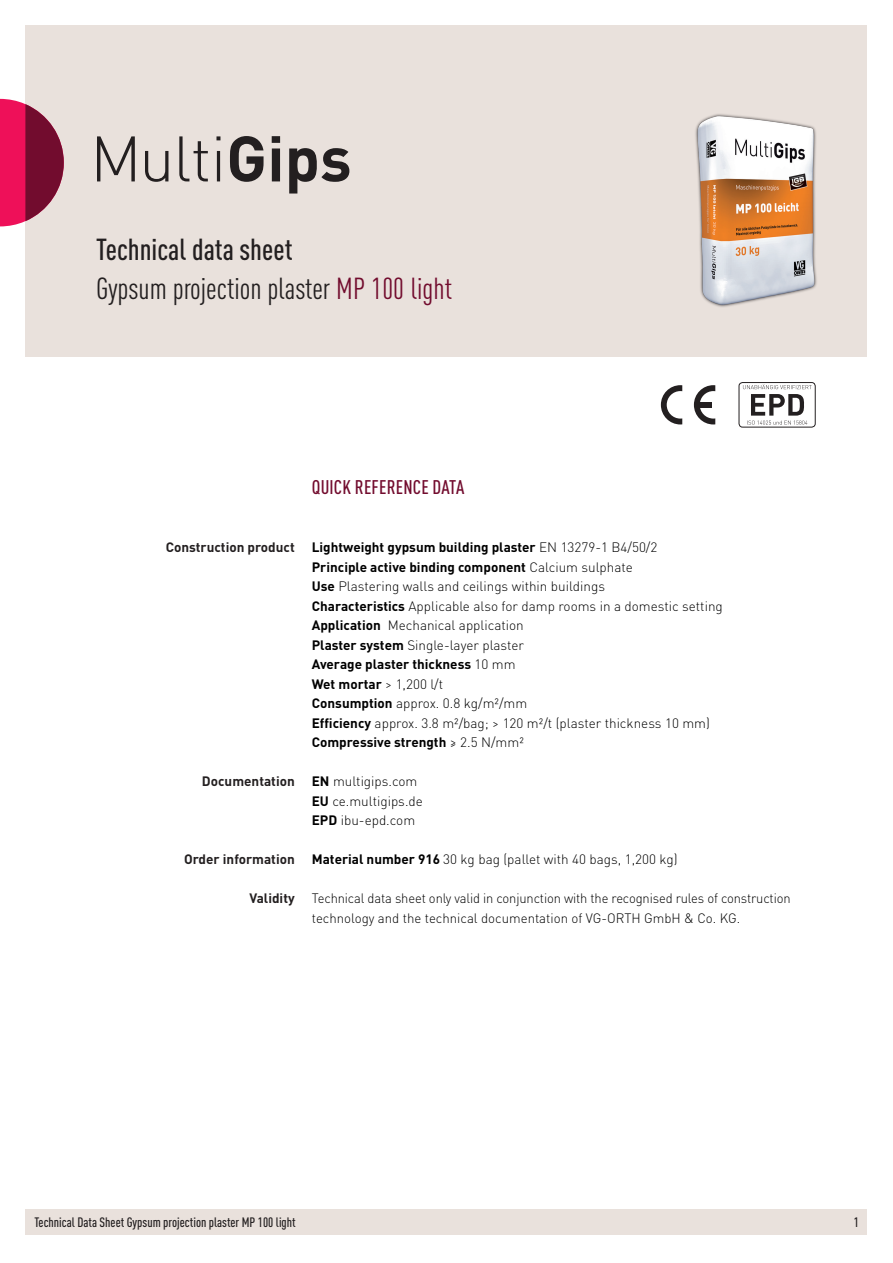
<style>
.page{position:relative;width:893px;height:1263px;background:#fff}
.page>*{position:absolute;margin:0;border:0;box-sizing:border-box;transform-origin:0 0}
.t1{font:condensed 30px/39px "DIN Pro";color:#231f20}
.t2{font:500 condensed 19.5px "DIN Pro";letter-spacing:.01em;color:#720c2e}
.t3{font:300 13.5px/19.5px "DIN Pro";color:#000}
.t4{font:300 13.5px/19.5px "DIN Pro";color:#000;scale:.96 1}
.t5{font:700 13.5px "DIN Pro";color:#231f20}
.t6{font:500 condensed 13.5px "DIN Pro";color:#231f20}
.s1{font-weight:500}
.s2{color:#720c2e}
.s3{font-weight:700}
</style>
<div class="page">
<div style="left:26px;top:26px;width:841px;height:331px;background:#e9e1dc"></div>
<div style="left:26px;top:1209px;width:841px;height:26px;background:#e9e1dc"></div>
<svg style="left:0;top:99px;width:64px;height:127px"></svg>
<svg style="left:97px;top:136px;width:38px;height:45px"></svg>
<svg style="left:145px;top:151px;width:23px;height:31px"></svg>
<svg style="left:179px;top:136px;width:29px;height:45px"></svg>
<svg style="left:216px;top:136px;width:4px;height:4px"></svg>
<hr style="left:217px;top:151px;width:3px;height:30px;background:#231f20">
<svg style="left:230px;top:136px;width:34px;height:46px"></svg>
<svg style="left:272px;top:136px;width:8px;height:45px"></svg>
<svg style="left:289px;top:148px;width:60px;height:46px"></svg>
<img style="left:695px;top:114px;width:122px;height:193px">
<svg style="left:661px;top:385px;width:21px;height:39px"></svg>
<svg style="left:694px;top:385px;width:21px;height:39px"></svg>
<div style="left:698px;top:402px;width:13px;height:6px;background:#231f20"></div>
<div style="left:739px;top:382px;width:77px;height:45px;border:1px solid #231f20;border-radius:4px"></div>
<svg style="left:743px;top:384px;width:69px;height:41px"></svg>
<h1 class="t1" style="left:96px;top:228px;width:357px"><span class="s1">Technical data sheet<br></span>Gypsum projection plaster <span class="s2">MP 100 light</span></h1>
<h2 class="t2" style="left:312px;top:473px;width:154px">QUICK REFERENCE DATA</h2>
<p class="t5" style="left:166px;top:538px;width:130px">Construction product</p>
<p class="t3" style="left:312px;top:537px;width:413px"><span class="s3">Lightweight gypsum building plaster</span> EN 13279-1 B4/50/2<br><span class="s3">Principle active binding component</span> Calcium sulphate<br><span class="s3">Use</span> Plastering walls and ceilings within buildings<br><span class="s3">Characteristics</span> Applicable also for damp rooms in a domestic setting <span class="s3">Application</span> Mechanical application<br><span class="s3">Plaster system</span> Single-layer plaster<br><span class="s3">Average plaster thickness</span> 10 mm<br><span class="s3">Wet mortar</span> &gt; 1,200 l/t<br><span class="s3">Consumption</span> approx. 0.8 kg/m²/mm<br><span class="s3">Efficiency</span> approx. 3.8 m²/bag; &gt; 120 m²/t (plaster thickness 10 mm)<br><span class="s3">Compressive strength</span> ≥ 2.5 N/mm²</p>
<p class="t5" style="left:202px;top:772px;width:94px">Documentation</p>
<p class="t3" style="left:312px;top:771px;width:113px"><span class="s3">EN</span> multigips.com<br><span class="s3">EU</span> ce.multigips.de<br><span class="s3">EPD</span> ibu-epd.com</p>
<p class="t5" style="left:184px;top:850px;width:112px">Order information</p>
<p class="t3" style="left:312px;top:849px;width:367px"><span class="s3">Material number 916</span> 30 kg bag (pallet with 40 bags, 1,200 kg)</p>
<p class="t5" style="left:249px;top:889px;width:47px">Validity</p>
<p class="t4" style="left:312px;top:888px;width:500px">Technical data sheet only valid in conjunction with the recognised rules of construction technology and the technical documentation of VG-ORTH GmbH &amp; Co. KG.</p>
<p class="t6" style="left:34px;top:1212px;width:263px">Technical Data Sheet Gypsum projection plaster MP 100 light</p>
<p class="t6" style="left:854px;top:1213px;width:7px">1</p>
</div>
